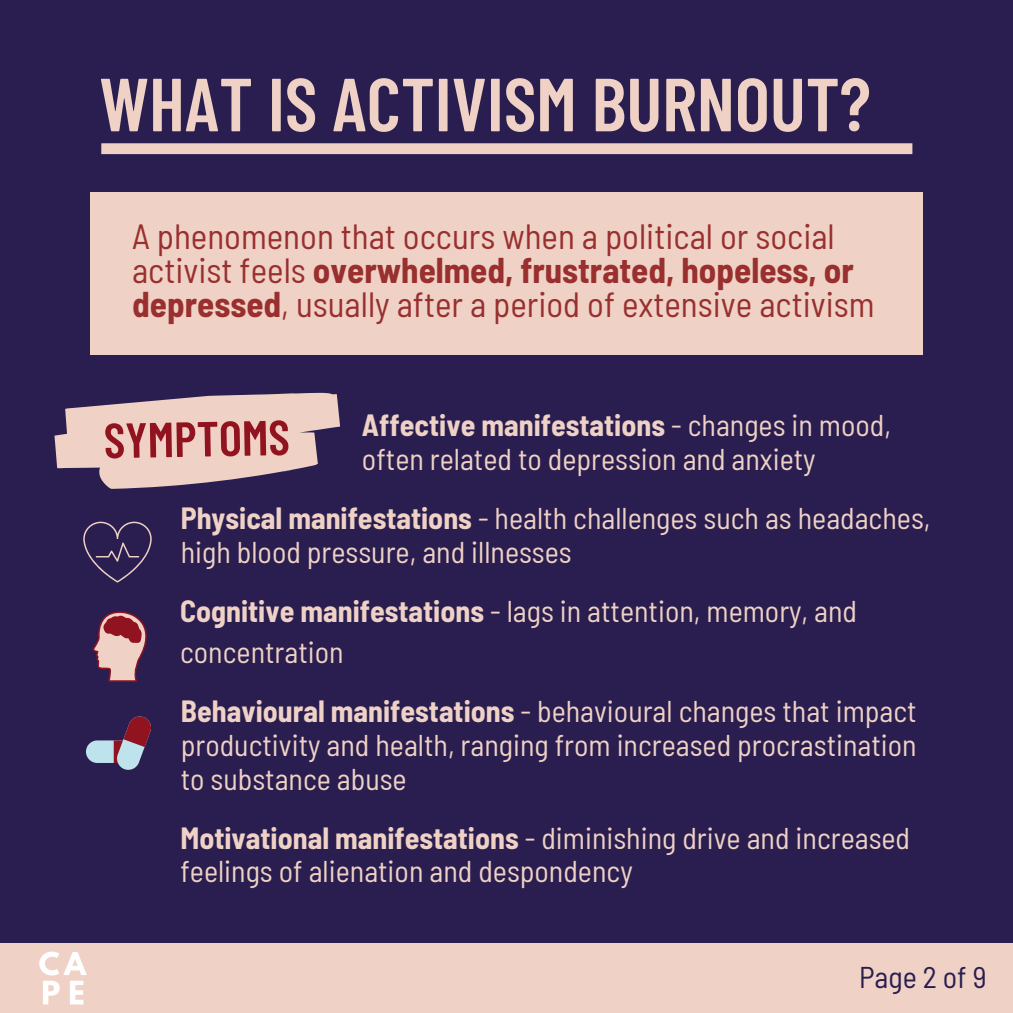
<style>
.page{position:relative;width:1013px;height:1013px;background:#fff}
.page>*{position:absolute;margin:0;border:0;box-sizing:border-box;transform-origin:0 0}
.t1{font:600 75px "Barlow Condensed";color:#efd2c5}
.t2{font:600 49.25px "Barlow Condensed";color:#921320}
.t3{font:semi-condensed 35px/33.8px "Barlow";color:#992f2f}
.t4{font:semi-condensed 30px/33.8px "Barlow";color:#efd2c5}
.t5{font:semi-condensed 30px "Barlow";color:#2a1e50}
.s1{font-weight:700}
</style>
<div class="page">
<div style="left:0;top:0;width:1012px;height:1012px;background:#2a1e50"></div>
<svg style="left:54px;top:354px;width:307px;height:135px;fill:#efd2c5"></svg>
<svg style="left:83px;top:521px;width:69px;height:61px"></svg>
<svg style="left:93px;top:611px;width:54px;height:70px"></svg>
<div style="left:86px;top:740px;width:55px;height:23px;background:#bee3ed;border-radius:11px"></div>
<svg style="left:114px;top:716px;width:37px;height:54px"></svg>
<div style="left:90px;top:192px;width:833px;height:162px;background:#efd2c5"></div>
<div style="left:0;top:943px;width:1012px;height:69px;background:#efd2c5"></div>
<img style="left:39px;top:951px;width:48px;height:54px">
<svg style="left:101px;top:143px;width:811px;height:11px;background:#e9cdc1"></svg>
<h1 class="t1" style="left:99px;top:56px;width:773px">WHAT IS ACTIVISM BURNOUT?</h1>
<p class="t3" style="left:132px;top:218px;width:744px">A phenomenon that occurs when a political or social activist feels <span class="s1">overwhelmed, frustrated, hopeless, or depressed</span>, usually after a period of extensive activism</p>
<h2 class="t2" style="left:103px;top:409px;width:187px;rotate:-1deg">SYMPTOMS</h2>
<p class="t4" style="left:362px;top:407px;width:530px"><span class="s1">Affective manifestations</span> - changes in mood, often related to depression and anxiety</p>
<p class="t4" style="left:181px;top:500px;width:751px"><span class="s1">Physical manifestations</span> - health challenges such as headaches, high blood pressure, and illnesses</p>
<p class="t4" style="left:180px;top:589px;width:678px;line-height:41.2px"><span class="s1">Cognitive manifestations</span> - lags in attention, memory, and concentration</p>
<p class="t4" style="left:181px;top:693px;width:737px;text-align:justify"><span class="s1">Behavioural manifestations</span> - behavioural changes that impact productivity and health, ranging from increased procrastination to substance abuse</p>
<p class="t4" style="left:180px;top:819px;width:731px"><span class="s1">Motivational manifestations</span> - diminishing drive and increased feelings of alienation and despondency</p>
<p class="t5" style="left:859px;top:957px;width:129px">Page 2 of 9</p>
</div>
